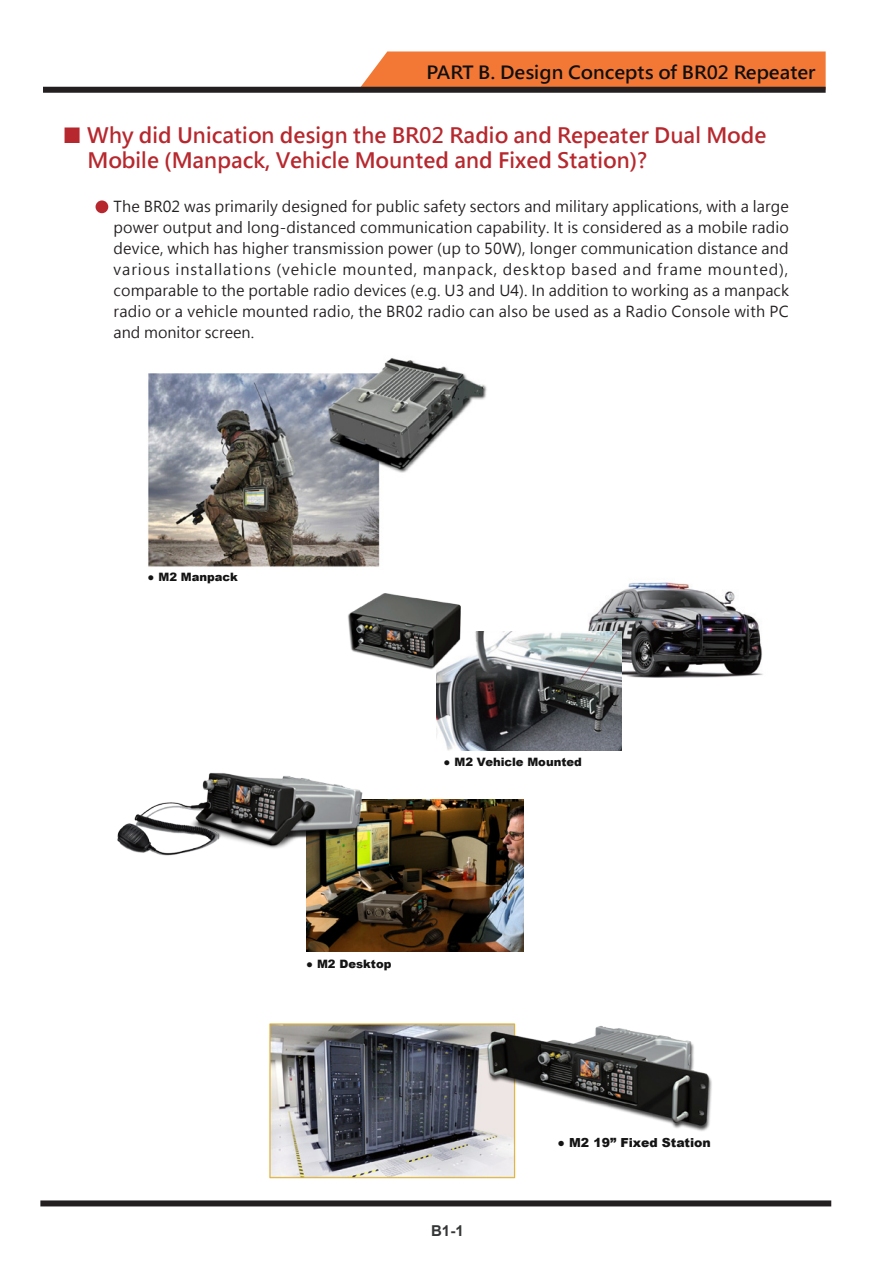
<style>
.page{position:relative;width:893px;height:1263px;background:#fff}
.page>*{position:absolute;margin:0;border:0;box-sizing:border-box;transform-origin:0 0}
.t1{font:700 21px/25.2px "Microsoft Jheng Hei";color:#b7282e}
.t2{font:700 18px "Microsoft Jheng Hei";color:#0f0f0f;scale:1.05 1}
.t3{font:15px/21px "Microsoft Jheng Hei";letter-spacing:.015em;color:#231f20;text-align:justify}
.t4{font:700 15px "Arial";color:#343536}
.t5{font:900 12.45px "Arial";color:#151415}
.t6{font:900 11.55px "Arial";color:#151415}
.s1{font-size:33px}
</style>
<div class="page">
<img style="left:269px;top:1023px;width:247px;height:156px">
<div style="left:40px;top:1200px;width:791px;height:6px;background:#231f20"></div>
<img style="left:306px;top:799px;width:218px;height:153px">
<img style="left:148px;top:358px;width:339px;height:209px">
<img style="left:474px;top:1023px;width:238px;height:109px">
<img style="left:117px;top:772px;width:248px;height:86px">
<img style="left:588px;top:582px;width:175px;height:95px">
<img style="left:436px;top:632px;width:185px;height:118px">
<img style="left:348px;top:593px;width:118px;height:80px">
<div style="left:96px;top:200px;width:12px;height:13px;background:#b7282e;border-radius:50%"></div>
<svg style="left:358px;top:51px;width:468px;height:36px;background:#f27e3f"></svg>
<div style="left:43px;top:87px;width:783px;height:6px;background:#231f20"></div>
<img style="left:235px;top:477px;width:52px;height:51px">
<img style="left:237px;top:483px;width:37px;height:31px">
<p class="t2" style="left:426px;top:61px;width:372px">PART B. Design Concepts of BR02 Repeater</p>
<h1 class="t1" style="left:88px;top:122px;width:680px;text-indent:-25px"><span class="s1">■</span> Why did Unication design the BR02 Radio and Repeater Dual Mode<br>Mobile (Manpack, Vehicle Mounted and Fixed Station)?</h1>
<p class="t3" style="left:114px;top:196px;width:677px">The BR02 was primarily designed for public safety sectors and military applications, with a large power output and long-distanced communication capability. It is considered as a mobile radio device, which has higher transmission power (up to 50W), longer communication distance and various installations (vehicle mounted, manpack, desktop based and frame mounted), comparable to the portable radio devices (e.g. U3 and U4). In addition to working as a manpack radio or a vehicle mounted radio, the BR02 radio can also be used as a Radio Console with PC and monitor screen.</p>
<p class="t6" style="left:148px;top:568px;width:92px">● M2 Manpack</p>
<p class="t6" style="left:444px;top:754px;width:140px">● M2 Vehicle Mounted</p>
<p class="t6" style="left:306px;top:956px;width:87px">● M2 Desktop</p>
<p class="t4" style="left:431px;top:1220px;width:34px">B1-1</p>
<p class="t5" style="left:557px;top:1134px;width:155px">● M2 19” Fixed Station</p>
</div>
